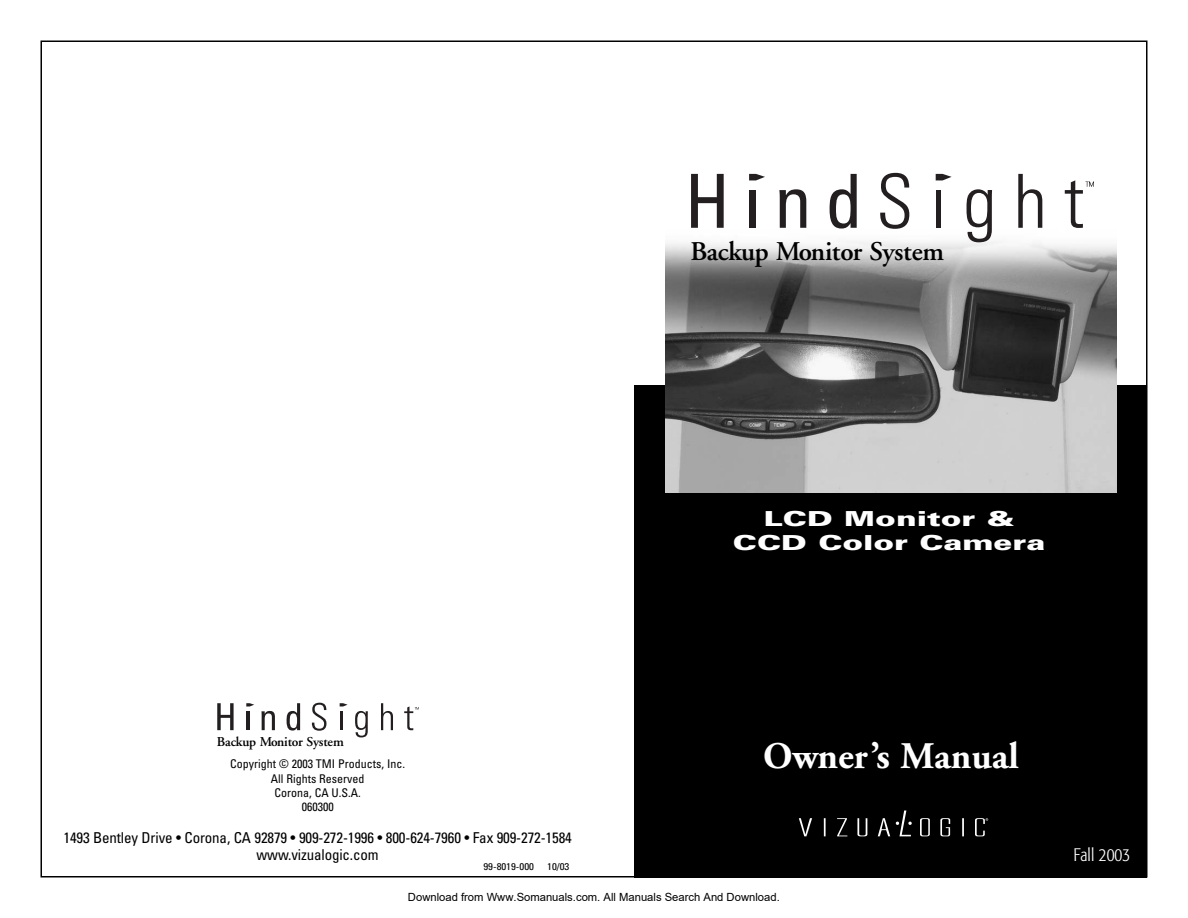
<style>
.page{position:relative;width:1188px;height:918px;background:#fff}
.page>*{position:absolute;margin:0;border:0;box-sizing:border-box;transform-origin:0 0}
.t1{font:700 37.5px "Adobe Garamond";color:#fff}
.t2{font:600 27px "Adobe Garamond";letter-spacing:-.01em;color:#000}
.t3{font:900 20.7px/24.9px "Univers";color:#fff;text-align:center;scale:1.5 1}
.t4{font:300 condensed 18px "Formata";color:#fff}
.t5{font:condensed 15px/16.5px "Univers";letter-spacing:-.01em;color:#000;text-align:center}
.t6{font:600 13.5px "Adobe Garamond";letter-spacing:-.01em;color:#000}
.t7{font:condensed 12px/14.4px "Univers";color:#000;text-align:center}
.t8{font:11.25px "Arial";color:#000}
.t9{font:condensed 9.75px "Univers";color:#000;scale:1.11 1}
</style>
<div class="page">
<div style="left:634px;top:385px;width:514px;height:493px;background:#000"></div>
<img style="left:666px;top:225px;width:450px;height:268px">
<svg style="left:691px;top:174px;width:33px;height:54px"></svg>
<svg style="left:749px;top:174px;width:16px;height:6px"></svg>
<svg style="left:936px;top:174px;width:16px;height:6px"></svg>
<div style="left:749px;top:190px;width:7px;height:38px;background:#231f20"></div>
<svg style="left:779px;top:189px;width:27px;height:39px"></svg>
<svg style="left:830px;top:174px;width:27px;height:55px"></svg>
<svg style="left:880px;top:173px;width:29px;height:56px"></svg>
<div style="left:936px;top:190px;width:5px;height:38px;background:#231f20"></div>
<svg style="left:967px;top:189px;width:25px;height:53px"></svg>
<svg style="left:1018px;top:174px;width:24px;height:54px"></svg>
<svg style="left:1065px;top:180px;width:29px;height:48px"></svg>
<svg style="left:799px;top:818px;width:13px;height:18px"></svg>
<svg style="left:837px;top:818px;width:10px;height:18px"></svg>
<svg style="left:857px;top:818px;width:10px;height:18px"></svg>
<svg style="left:878px;top:818px;width:12px;height:18px"></svg>
<svg style="left:896px;top:811px;width:16px;height:25px"></svg>
<svg style="left:962px;top:818px;width:2px;height:18px"></svg>
<svg style="left:824px;top:818px;width:2px;height:18px"></svg>
<svg style="left:920px;top:818px;width:10px;height:18px"></svg>
<svg style="left:940px;top:818px;width:10px;height:18px"></svg>
<svg style="left:975px;top:818px;width:13px;height:18px"></svg>
<svg style="left:217px;top:703px;width:17px;height:27px"></svg>
<svg style="left:246px;top:703px;width:8px;height:4px"></svg>
<hr style="left:246px;top:711px;width:4px;height:19px;background:#231f20">
<svg style="left:261px;top:711px;width:14px;height:19px"></svg>
<svg style="left:287px;top:703px;width:13px;height:28px"></svg>
<svg style="left:312px;top:703px;width:14px;height:28px"></svg>
<svg style="left:340px;top:703px;width:8px;height:27px"></svg>
<svg style="left:355px;top:711px;width:13px;height:26px"></svg>
<svg style="left:381px;top:703px;width:12px;height:27px"></svg>
<svg style="left:404px;top:706px;width:15px;height:24px"></svg>
<h2 class="t2" style="left:690px;top:240px;width:255px">Backup Monitor System</h2>
<h3 class="t3" style="left:733px;top:508px;width:210px">LCD Monitor &amp;<br>CCD Color Camera</h3>
<p class="t6" style="left:217px;top:736px;width:128px">Backup Monitor System</p>
<p class="t7" style="left:230px;top:758px;width:176px">Copyright © 2003 TMI Products, Inc.<br>All Rights Reserved<br>Corona, CA U.S.A.<br>060300</p>
<p class="t5" style="left:64px;top:831px;width:510px">1493 Bentley Drive • Corona, CA 92879 • 909-272-1996 • 800-624-7960 • Fax 909-272-1584 www.vizualogic.com</p>
<p class="t9" style="left:483px;top:863px;width:47px">99-8019-000</p>
<p class="t9" style="left:547px;top:863px;width:22px">10/03</p>
<h1 class="t1" style="left:763px;top:741px;width:257px">Owner’s Manual</h1>
<p class="t8" style="left:408px;top:890px;width:373px">Download from Www.Somanuals.com. All Manuals Search And Download.</p>
<p class="t4" style="left:1074px;top:847px;width:58px">Fall 2003</p>
</div>
